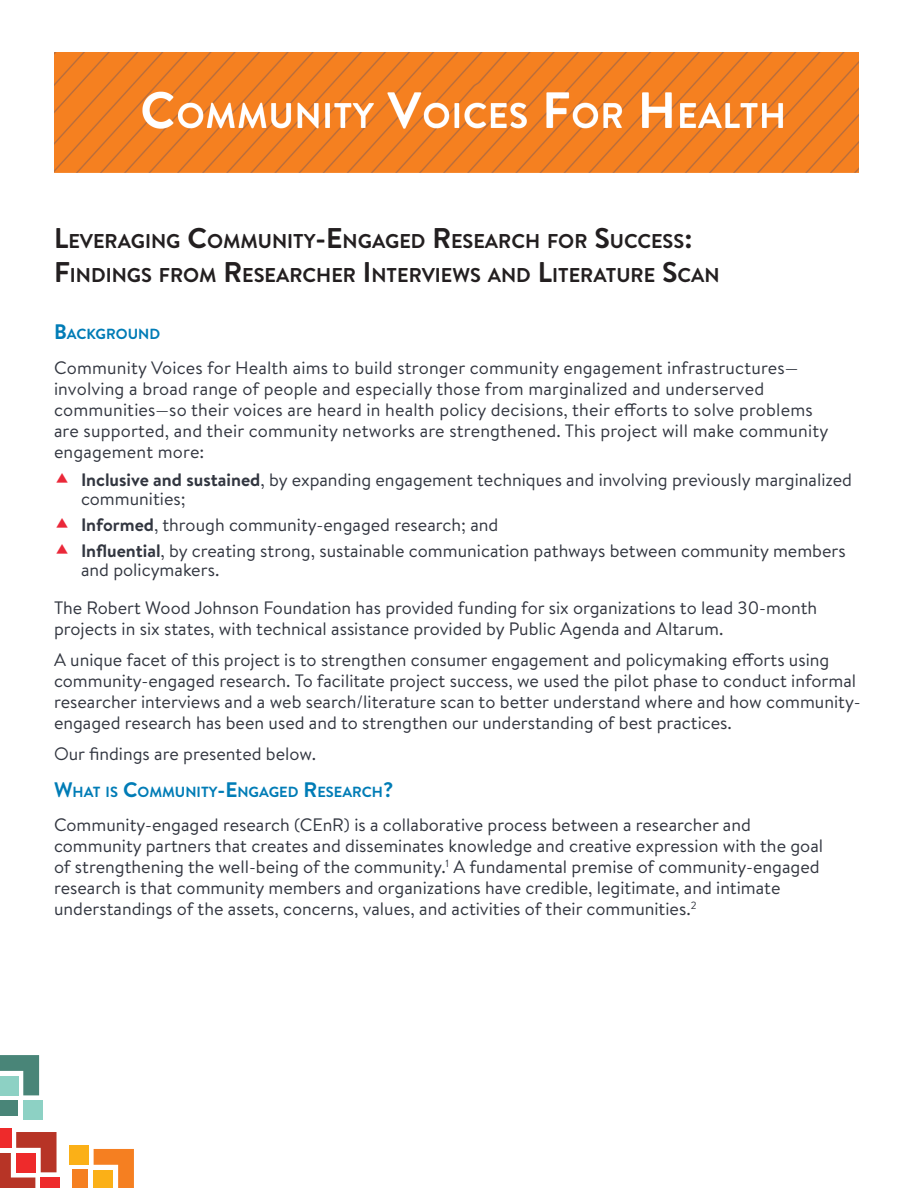
<style>
.page{position:relative;width:918px;height:1188px;background:#fff}
.page>*{position:absolute;margin:0;border:0;box-sizing:border-box;transform-origin:0 0}
.t1{font:700 19.95px/34.2px "Brandon Text";color:#231f20}
.Paragraph{font:18px/21px "Brandon Text";color:#323640}
.Leading_Paragraph{font:18px/21px "Brandon Text";color:#323640}
.Heading_2{font:700 14.7px "Brandon Text";color:#007cb6}
.s1{font-size:28.5px}
.s2{font-size:21px}
.s3{font-weight:700}
</style>
<div class="page">
<svg style="left:0;top:1132px;width:57px;height:56px"></svg>
<div style="left:16px;top:1153px;width:19px;height:19px;background:#ee2a2b"></div>
<div style="left:0;top:1128px;width:11px;height:20px;background:#ee2a2b"></div>
<div style="left:41px;top:1178px;width:19px;height:10px;background:#ee2a2b"></div>
<div style="left:0;top:1101px;width:18px;height:15px;background:#498578"></div>
<svg style="left:0;top:1055px;width:39px;height:40px"></svg>
<div style="left:0;top:1076px;width:18px;height:20px;background:#8dd1c4"></div>
<div style="left:23px;top:1101px;width:20px;height:19px;background:#8dd1c4"></div>
<div style="left:72px;top:1170px;width:16px;height:18px;background:#f57f21"></div>
<svg style="left:94px;top:1149px;width:40px;height:39px"></svg>
<div style="left:94px;top:1170px;width:19px;height:18px;background:#fbb017"></div>
<div style="left:69px;top:1145px;width:20px;height:20px;background:#fbb017"></div>
<img style="left:54px;top:52px;width:805px;height:121px">
<p class="t1" style="left:54px;top:224px;width:667px"><span class="s1">L</span>EVERAGING <span class="s1">C</span>OMMUNITY<span class="s1">-E</span>NGAGED <span class="s1">R</span> ESEARCH FOR <span class="s1">S</span>UCCESS<span class="s1">:<br>F</span>INDINGS FROM <span class="s1">R</span> ESEARCHER <span class="s1">I</span> NTERVIEWS AND <span class="s1">L</span>ITERATURE <span class="s1">S</span>CAN</p>
<p class="Heading_2" style="left:54px;top:324px;width:108px"><span class="s2">B</span>ACKGROUND</p>
<p class="Paragraph" style="left:54px;top:356px;width:776px">Community Voices for Health aims to build stronger community engagement infrastructures— involving a broad range of people and especially those from marginalized and underserved communities—so their voices are heard in health policy decisions, their efforts to solve problems are supported, and their community networks are strengthened. This project will make community engagement more:</p>
<p class="Paragraph" style="left:81px;top:470px;width:773px;line-height:18.8px"><span class="s3">Inclusive and sustained</span>, by expanding engagement techniques and involving previously marginalized communities;</p>
<p class="Paragraph" style="left:81px;top:514px;width:419px"><span class="s3">Informed</span>, through community-engaged research; and</p>
<p class="Paragraph" style="left:81px;top:541px;width:766px;line-height:18.8px"><span class="s3">Influential</span>, by creating strong, sustainable communication pathways between community members and policymakers.</p>
<p class="Leading_Paragraph" style="left:54px;top:597px;width:765px">The Robert Wood Johnson Foundation has provided funding for six organizations to lead 30-month projects in six states, with technical assistance provided by Public Agenda and Altarum.</p>
<p class="Paragraph" style="left:54px;top:649px;width:808px">A unique facet of this project is to strengthen consumer engagement and policymaking efforts using community-engaged research. To facilitate project success, we used the pilot phase to conduct informal researcher interviews and a web search/literature scan to better understand where and how community&shy;engaged research has been used and to strengthen our understanding of best practices.</p>
<p class="Paragraph" style="left:54px;top:743px;width:264px">Our findings are presented below.</p>
<p class="Heading_2" style="left:54px;top:781px;width:341px"><span class="s2">W</span>HAT IS <span class="s2">C</span>OMMUNITY<span class="s2">-E</span>NGAGED <span class="s2">R</span> ESEARCH<span class="s2">?</span></p>
<p class="Paragraph" style="left:54px;top:814px;width:771px">Community-engaged research (CEnR) is a collaborative process between a researcher and community partners that creates and disseminates knowledge and creative expression with the goal of strengthening the well-being of the community.<sup>1</sup> A fundamental premise of community-engaged research is that community members and organizations have credible, legitimate, and intimate understandings of the assets, concerns, values, and activities of their communities.<sup>2</sup></p>
</div>
